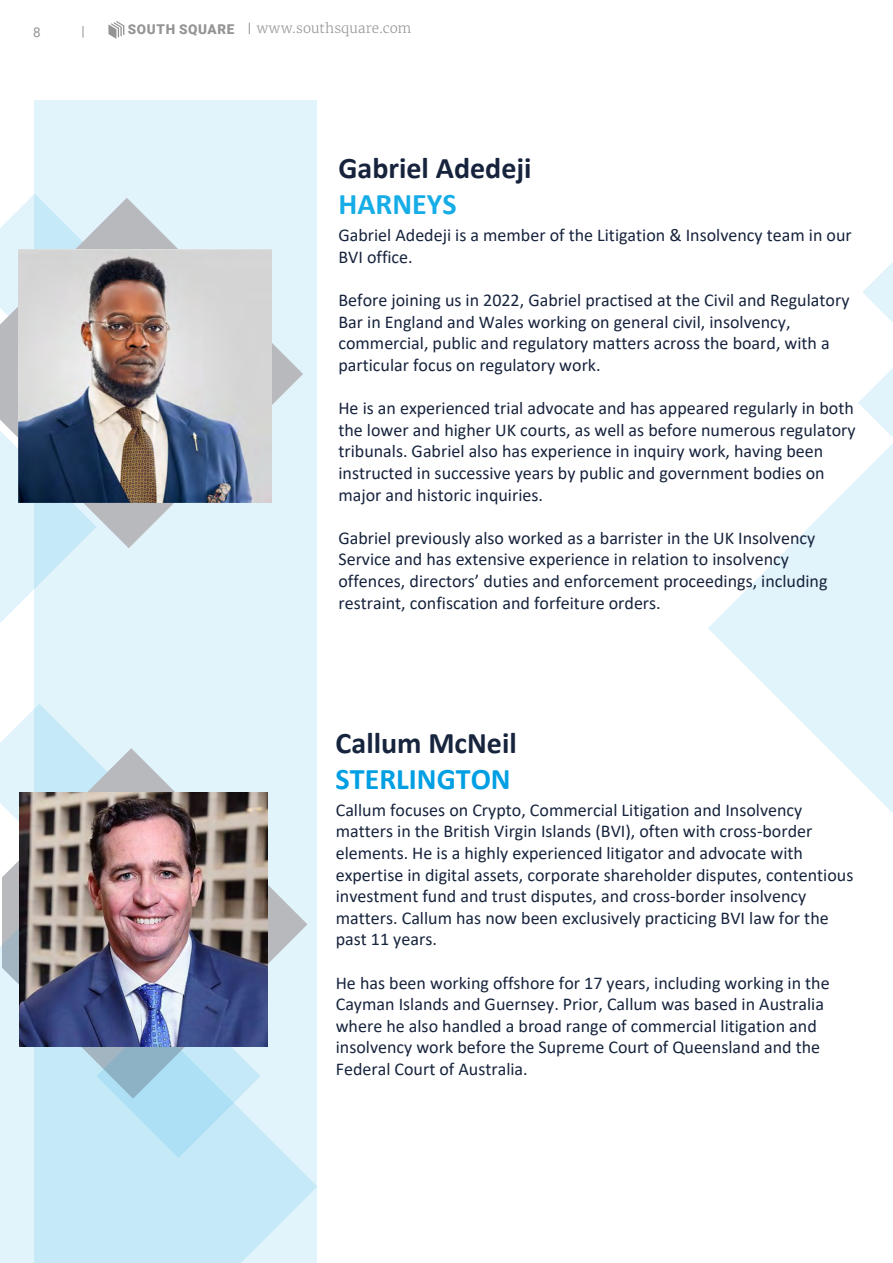
<style>
.page{position:relative;width:893px;height:1263px;background:#fff}
.page>*{position:absolute;margin:0;border:0;box-sizing:border-box;transform-origin:0 0}
.t1{font:700 30px "Calibri";color:#17233d}
.t2{font:700 30px "Calibri";color:#17243d}
.t3{font:700 30px "Calibri";color:#009fe3}
.t4{font:700 30px "Calibri";color:#16ade7}
.t5{font:18px/21.6px "Calibri";color:#17233d}
.t6{font:18px/21.6px "Calibri";color:#17243d}
.t7{font:300 13.5px "Merriweather";letter-spacing:.005em;color:#949494}
.t8{font:900 13.5px "Roboto";letter-spacing:.045em;color:#949494}
.t9{font:13.5px "Roboto";color:#949494}
</style>
<div class="page">
<svg style="left:108px;top:21px;width:16px;height:18px"></svg>
<svg style="left:83px;top:26px;width:1px;height:12px"></svg>
<div style="left:34px;top:100px;width:282px;height:1163px;background:#e1f3fb"></div>
<svg style="left:0;top:704px;width:83px;height:101px"></svg>
<svg style="left:858px;top:263px;width:34px;height:142px"></svg>
<svg style="left:2px;top:748px;width:289px;height:160px"></svg>
<svg style="left:0;top:908px;width:317px;height:355px;fill:#c6e9f8"></svg>
<svg style="left:708px;top:405px;width:184px;height:407px"></svg>
<svg style="left:0;top:548px;width:75px;height:75px"></svg>
<svg style="left:0;top:198px;width:303px;height:350px"></svg>
<img style="left:19px;top:793px;width:248px;height:254px">
<img style="left:18px;top:249px;width:253px;height:253px">
<p class="t9" style="left:33px;top:23px;width:9px">8</p>
<p class="t8" style="left:128px;top:19px;width:108px">SOUTH SQUARE</p>
<p class="t7" style="left:257px;top:20px;width:156px">www.southsquare.com</p>
<h1 class="t1" style="left:338px;top:147px;width:194px">Gabriel Adedeji</h1>
<h1 class="t4" style="left:338px;top:183px;width:120px">HARNEYS</h1>
<p class="t5" style="left:338px;top:224px;width:515px">Gabriel Adedeji is a member of the Litigation &amp; Insolvency team in our<br>BVI office.</p>
<p class="t5" style="left:338px;top:289px;width:512px">Before joining us in 2022, Gabriel practised at the Civil and Regulatory Bar in England and Wales working on general civil, insolvency, commercial, public and regulatory matters across the board, with a particular focus on regulatory work.</p>
<p class="t5" style="left:338px;top:397px;width:518px">He is an experienced trial advocate and has appeared regularly in both the lower and higher UK courts, as well as before numerous regulatory tribunals. Gabriel also has experience in inquiry work, having been instructed in successive years by public and government bodies on major and historic inquiries.</p>
<p class="t5" style="left:338px;top:527px;width:490px">Gabriel previously also worked as a barrister in the UK Insolvency Service and has extensive experience in relation to insolvency offences, directors’ duties and enforcement proceedings, including restraint, confiscation and forfeiture orders.</p>
<h1 class="t2" style="left:335px;top:722px;width:183px">Callum McNeil</h1>
<h1 class="t3" style="left:335px;top:758px;width:177px">STERLINGTON</h1>
<p class="t6" style="left:336px;top:799px;width:519px">Callum focuses on Crypto, Commercial Litigation and Insolvency matters in the British Virgin Islands (BVI), often with cross-border elements. He is a highly experienced litigator and advocate with expertise in digital assets, corporate shareholder disputes, contentious investment fund and trust disputes, and cross-border insolvency matters. Callum has now been exclusively practicing BVI law for the past 11 years.</p>
<p class="t6" style="left:336px;top:971px;width:495px">He has been working offshore for 17 years, including working in the Cayman Islands and Guernsey. Prior, Callum was based in Australia where he also handled a broad range of commercial litigation and insolvency work before the Supreme Court of Queensland and the Federal Court of Australia.</p>
</div>
